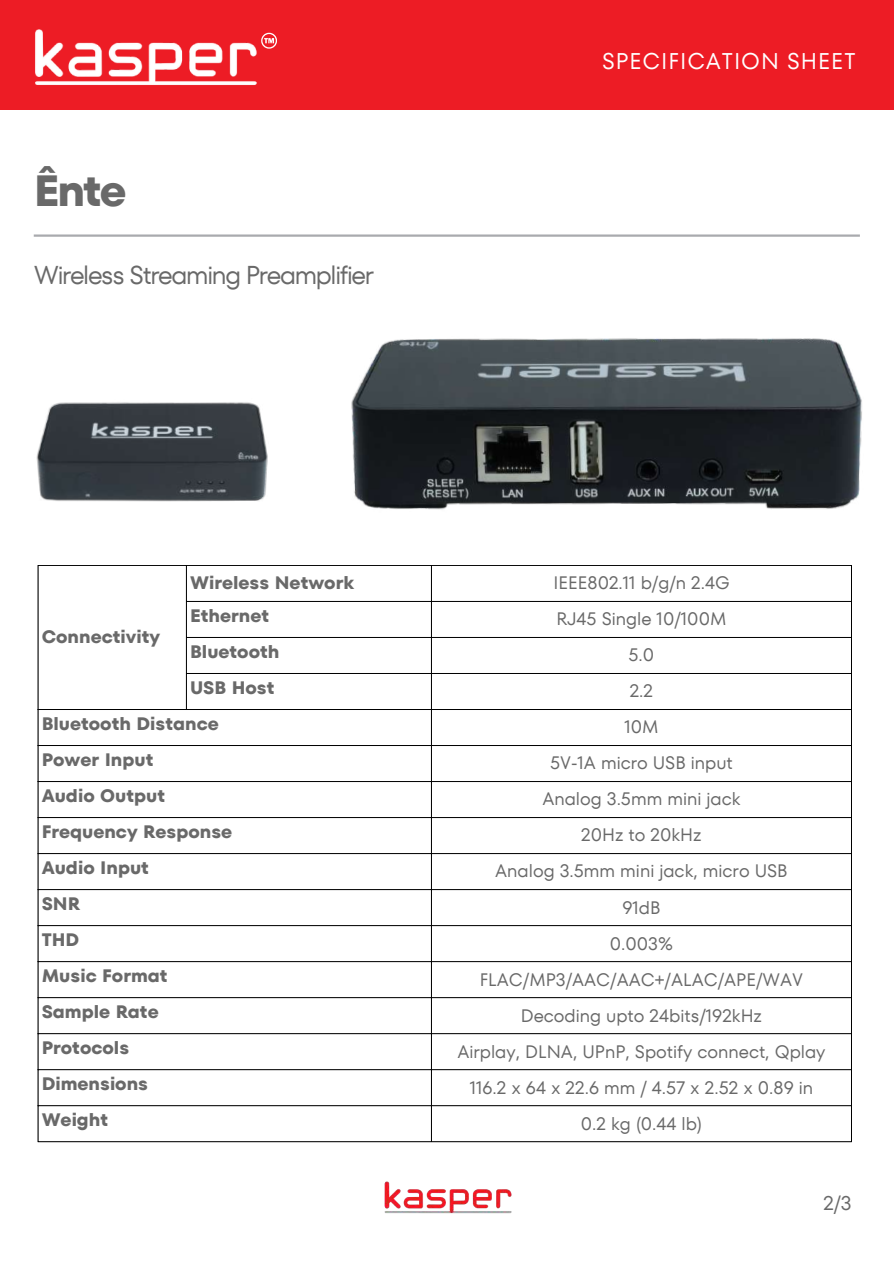
<style>
.page{position:relative;width:894px;height:1264px;background:#fff}
.page>*{position:absolute;margin:0;border:0;box-sizing:border-box;transform-origin:0 0}
.t1{font:700 43.5px "TT Fors";color:#696969}
.t2{font:25.8px "TT Fors";letter-spacing:-.05em;color:#696969}
.t3{font:22.65px "TT Fors";letter-spacing:.04em;color:#fff}
.t4{font:19.8px "TT Fors";color:#696969}
.t5{font:18px "TT Fors";color:#696969}
.t6{font:700 18px "TT Fors";color:#696969}
</style>
<div class="page">
<div style="left:0;top:0;width:893px;height:109px;background:#ed1c25"></div>
<img style="left:384px;top:1181px;width:128px;height:33px">
<img style="left:35px;top:29px;width:222px;height:56px">
<svg style="left:261px;top:33px;width:16px;height:15px"></svg>
<hr style="left:34px;top:234px;width:825px;height:3px;background:#a9aaae">
<img style="left:321px;top:234px;width:541px;height:365px">
<img style="left:36px;top:402px;width:232px;height:100px">
<hr style="left:38px;top:565px;width:1px;height:576px;background:#000">
<hr style="left:186px;top:565px;width:1px;height:144px;background:#000">
<hr style="left:431px;top:565px;width:1px;height:576px;background:#000">
<hr style="left:851px;top:565px;width:1px;height:576px;background:#000">
<hr style="left:38px;top:565px;width:813px;height:1px;background:#000">
<hr style="left:186px;top:601px;width:665px;height:1px;background:#000">
<hr style="left:186px;top:637px;width:665px;height:1px;background:#000">
<hr style="left:186px;top:673px;width:665px;height:1px;background:#000">
<hr style="left:38px;top:709px;width:813px;height:1px;background:#000">
<hr style="left:38px;top:745px;width:813px;height:1px;background:#000">
<hr style="left:38px;top:781px;width:813px;height:1px;background:#000">
<hr style="left:38px;top:817px;width:813px;height:1px;background:#000">
<hr style="left:38px;top:853px;width:813px;height:1px;background:#000">
<hr style="left:38px;top:889px;width:813px;height:1px;background:#000">
<hr style="left:38px;top:925px;width:813px;height:1px;background:#000">
<hr style="left:38px;top:961px;width:813px;height:1px;background:#000">
<hr style="left:38px;top:997px;width:813px;height:1px;background:#000">
<hr style="left:38px;top:1033px;width:813px;height:1px;background:#000">
<hr style="left:38px;top:1069px;width:813px;height:1px;background:#000">
<hr style="left:38px;top:1105px;width:813px;height:1px;background:#000">
<hr style="left:38px;top:1141px;width:813px;height:1px;background:#000">
<h1 class="t1" style="left:34px;top:160px;width:94px">Ênte</h1>
<h2 class="t2" style="left:34px;top:256px;width:341px">Wireless Streaming Preamplifier</h2>
<p class="t3" style="left:602px;top:45px;width:255px">SPECIFICATION SHEET</p>
<p class="t6" style="left:190px;top:570px;width:166px">Wireless Network</p>
<p class="t5" style="left:553px;top:570px;width:178px">IEEE802.11 b/g/n 2.4G</p>
<p class="t6" style="left:190px;top:603px;width:81px">Ethernet</p>
<p class="t5" style="left:556px;top:606px;width:171px">RJ45 Single 10/100M</p>
<p class="t6" style="left:190px;top:639px;width:91px">Bluetooth</p>
<p class="t5" style="left:628px;top:642px;width:27px">5.0</p>
<p class="t6" style="left:190px;top:675px;width:86px">USB Host</p>
<p class="t5" style="left:629px;top:678px;width:25px">2.2</p>
<p class="t6" style="left:42px;top:711px;width:179px">Bluetooth Distance</p>
<p class="t5" style="left:624px;top:714px;width:36px">10M</p>
<p class="t6" style="left:42px;top:747px;width:113px">Power Input</p>
<p class="t5" style="left:550px;top:750px;width:184px">5V-1A micro USB input</p>
<p class="t6" style="left:42px;top:783px;width:125px">Audio Output</p>
<p class="t5" style="left:542px;top:786px;width:200px">Analog 3.5mm mini jack</p>
<p class="t6" style="left:42px;top:819px;width:192px">Frequency Response</p>
<p class="t5" style="left:581px;top:822px;width:122px">20Hz to 20kHz</p>
<p class="t6" style="left:42px;top:855px;width:109px">Audio Input</p>
<p class="t5" style="left:495px;top:858px;width:294px">Analog 3.5mm mini jack, micro USB</p>
<p class="t6" style="left:42px;top:891px;width:40px">SNR</p>
<p class="t5" style="left:622px;top:894px;width:40px">91dB</p>
<p class="t6" style="left:42px;top:927px;width:39px">THD</p>
<p class="t5" style="left:609px;top:930px;width:65px">0.003%</p>
<p class="t6" style="left:42px;top:963px;width:127px">Music Format</p>
<p class="t5" style="left:479px;top:966px;width:325px">FLAC/MP3/AAC/AAC+/ALAC/APE/WAV</p>
<p class="t6" style="left:42px;top:999px;width:118px">Sample Rate</p>
<p class="t5" style="left:520px;top:1002px;width:243px">Decoding upto 24bits/192kHz</p>
<p class="t6" style="left:42px;top:1035px;width:89px">Protocols</p>
<p class="t5" style="left:457px;top:1038px;width:369px">Airplay, DLNA, UPnP, Spotify connect, Qplay</p>
<p class="t6" style="left:42px;top:1071px;width:108px">Dimensions</p>
<p class="t5" style="left:469px;top:1074px;width:345px">116.2 x 64 x 22.6 mm / 4.57 x 2.52 x 0.89 in</p>
<p class="t6" style="left:42px;top:1107px;width:68px">Weight</p>
<p class="t5" style="left:580px;top:1110px;width:122px">0.2 kg (0.44 lb)</p>
<p class="t6" style="left:42px;top:624px;width:120px">Connectivity</p>
<p class="t4" style="left:823px;top:1188px;width:30px">2/3</p>
</div>
